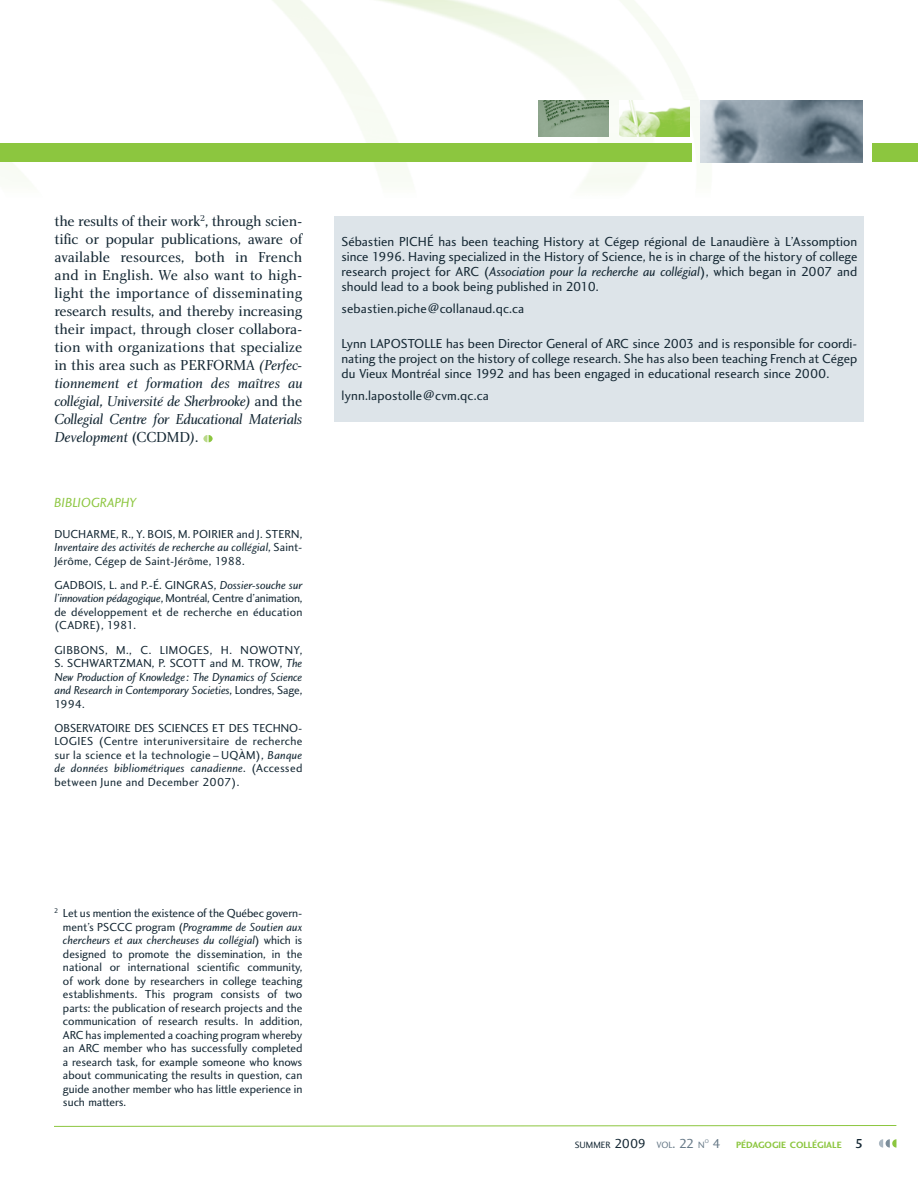
<style>
.page{position:relative;width:918px;height:1188px;background:#fff}
.page>*{position:absolute;margin:0;border:0;box-sizing:border-box;transform-origin:0 0}
.t1{font:15px/18px "Charlotte Book Plain";color:#142733;text-align:justify}
.t2{font:15px/18px "Charlotte Book Italic Plain";letter-spacing:-.02em;color:#142733;text-align:justify}
.t3{font:13.65px "Charlotte Sans Book Italic Plain";color:#8cc63f}
.t4{font:13.5px/15px "Charlotte Sans Book Plain";color:#142733;text-align:justify}
.t5{font:12px/13.5px "Charlotte Sans Book Plain";letter-spacing:.01em;color:#142733}
.t6{font:12px/13.5px "Charlotte Sans Book Italic Plain";color:#142733}
.t7{font:12px "Charlotte Sans Book Plain";letter-spacing:-.01em;color:#142733}
.t8{font:9.45px "Charlotte Sans Bold Plain";color:#8cc63f}
.t9{font:9.45px "Charlotte Sans Book Plain";color:#142733}
.t10{font:5.55px "Charlotte Sans Book Plain";color:#687a88}
.s1{font-family:"Charlotte Book Italic Plain"}
.s2{font-family:"Charlotte Book Plain"}
.s3{font-family:"Charlotte Sans Book Plain"}
.s4{font-family:"Charlotte Sans Book Italic Plain"}
.s5{font-size:13.5px}
.s6{color:#687a88}
.s7{font-size:13.5px;color:#687a88}
.s8{font-family:"Charlotte Sans Book Plain";font-size:13.5px;color:#687a88}
.s9{font-family:"Charlotte Sans Medium Plain";font-size:13.5px;color:#142733}
</style>
<div class="page">
<img style="left:0;top:0;width:918px;height:188px">
<img style="left:701px;top:101px;width:162px;height:61px">
<img style="left:619px;top:101px;width:70px;height:36px">
<img style="left:538px;top:101px;width:71px;height:36px">
<svg style="left:879px;top:1139px;width:17px;height:9px"></svg>
<svg style="left:54px;top:1125px;width:843px;height:2px;background:#c4e19e"></svg>
<div style="left:872px;top:144px;width:46px;height:18px;background:#8cc63f"></div>
<div style="left:0;top:144px;width:691px;height:18px;background:#8cc63f"></div>
<div style="left:335px;top:216px;width:529px;height:205px;background:#dde4e9"></div>
<svg style="left:203px;top:435px;width:10px;height:7px"></svg>
<p class="t1" style="left:54px;top:213px;width:250px">the results of their work<sup>2</sup>, through scien&shy;tific or popular publications, aware of available resources, both in French and in English. We also want to high&shy;light the importance of disseminating research results, and thereby increasing their impact, through closer collabora&shy;tion with organizations that specialize in this area such as PERFORMA <span class="s1">(Perfec-</span></p>
<p class="t2" style="left:54px;top:375px;width:250px">tionnement et formation des maîtres au collégial, Université de Sherbrooke) <span class="s2">and the </span>Collegial Centre for Educational Materials Development <span class="s2">(CCDMD</span>)<span class="s2">.</span></p>
<p class="t3" style="left:54px;top:497px;width:84px">BIBLIOGRAPHY</p>
<p class="t5" style="left:54px;top:528px;width:249px">DUCHARME, R., Y. BOIS, M. POIRIER and J. STERN,</p>
<p class="t6" style="left:54px;top:541px;width:249px">Inventaire des activités de recherche au collégial<span class="s3">, Saint-</span></p>
<p class="t5" style="left:54px;top:550px;width:250px;line-height:24.3px">Jérôme, Cégep de Saint-Jérôme, 1988.<br>GADBOIS, L. and P.-É. GINGRAS, <span class="s4">Dossier-souche sur</span></p>
<p class="t5" style="left:54px;top:593px;width:249px;text-align:justify"><span class="s4">l’innovation pédagogique</span>, Montréal, Centre d’animation, de développement et de recherche en éducation (CADRE), 1981.</p>
<p class="t5" style="left:54px;top:644px;width:250px">GIBBONS, M., C. LIMOGES, H. NOWOTNY,<br>S. SCHWARTZMAN, P. SCOTT and M. TROW, <span class="s4">The</span></p>
<p class="t6" style="left:54px;top:671px;width:249px">New Production of Knowledge : The Dynamics of Science and Research in Contemporary Societies<span class="s3">, Londres, Sage,</span></p>
<p class="t5" style="left:54px;top:693px;width:249px;line-height:24.3px">1994.<br>OBSERVATOIRE DES SCIENCES ET DES TECHNO-</p>
<p class="t5" style="left:54px;top:736px;width:249px">LOGIES (Centre interuniversitaire de recherche sur la science et la technologie – UQÀM), <span class="s4">Banque</span></p>
<p class="t6" style="left:54px;top:763px;width:249px">de données bibliométriques canadienne<span class="s3">. (Accessed</span></p>
<p class="t5" style="left:54px;top:776px;width:186px">between June and December 2007).</p>
<p class="t4" style="left:342px;top:235px;width:517px">Sébastien PICHÉ has been teaching History at Cégep régional de Lanaudière à L’Assomption since 1996. Having specialized in the History of Science, he is in charge of the history of college research project for ARC (<span class="s4">Association pour la recherche au collégial</span>), which began in 2007 and should lead to a book being published in 2010.</p>
<p class="t4" style="left:342px;top:302px;width:184px">sebastien.piche@collanaud.qc.ca</p>
<p class="t4" style="left:342px;top:337px;width:517px">Lynn LAPOSTOLLE has been Director General of ARC since 2003 and is responsible for coordi&shy;nating the project on the history of college research. She has also been teaching French at Cégep du Vieux Montréal since 1992 and has been engaged in educational research since 2000.</p>
<p class="t4" style="left:342px;top:389px;width:149px">lynn.lapostolle@cvm.qc.ca</p>
<p class="t7" style="left:54px;top:908px;width:250px"><sup>2</sup> Let us mention the existence of the Québec govern-</p>
<p class="t6" style="left:63px;top:921px;width:241px"><span class="s3">ment’s PSCCC program (</span>Programme de Soutien aux chercheurs et aux chercheuses du collégial<span class="s3">) which is</span></p>
<p class="t5" style="left:63px;top:948px;width:241px;text-align:justify">designed to promote the dissemination, in the national or international scientific community, of work done by researchers in college teaching establishments. This program consists of two parts: the publication of research projects and the communication of research results. In addition, ARC has implemented a coaching program whereby an ARC member who has successfully completed a research task, for example someone who knows about communicating the results in question, can guide another member who has little experience in such matters.</p>
<p class="t9" style="left:575px;top:1141px;width:132px">SUMMER <span class="s5">2009</span> <span class="s6">VOL</span><span class="s7">. 22</span> <span class="s6">N</span></p>
<p class="t10" style="left:705px;top:1139px;width:6px">O</p>
<p class="t8" style="left:713px;top:1141px;width:152px"><span class="s8">4</span> PÉDAGOGIE COLLÉGIALE <span class="s9">5</span></p>
</div>
